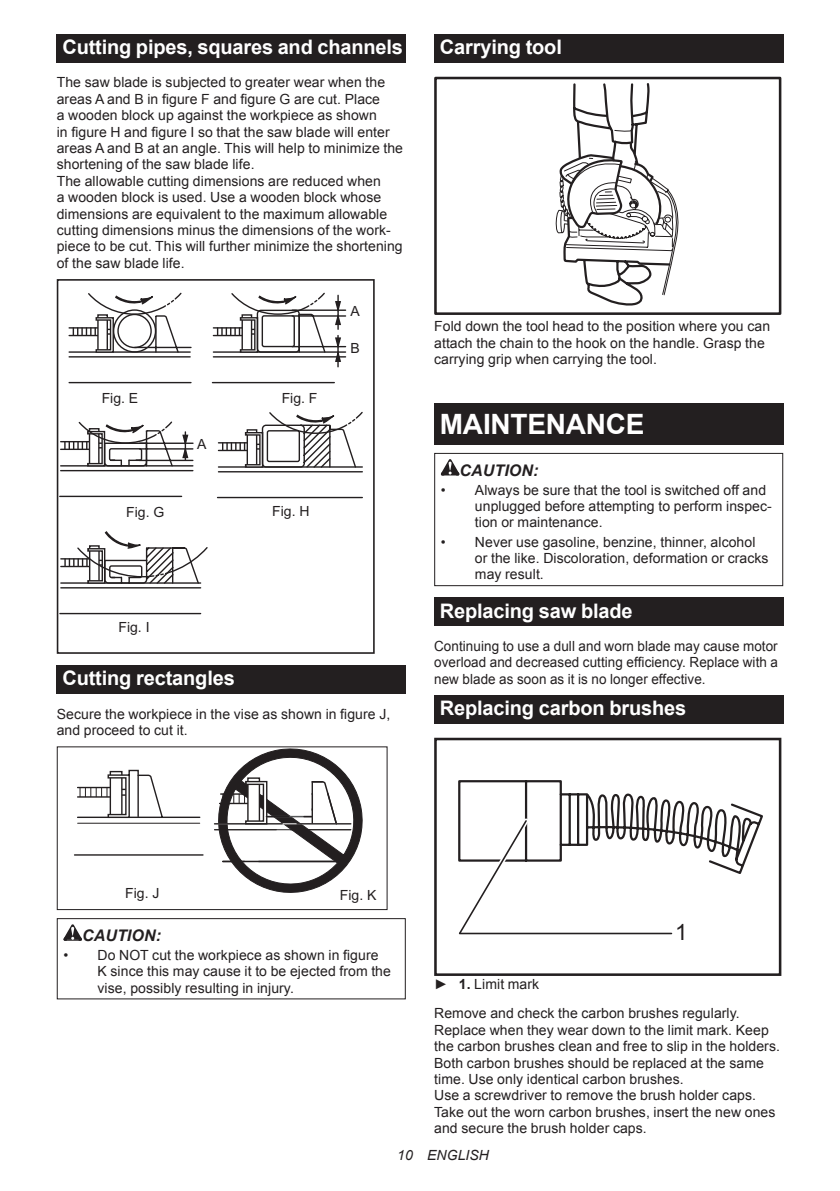
<style>
.page{position:relative;width:840px;height:1191px;background:#fff}
.page>*{position:absolute;margin:0;border:0;box-sizing:border-box;transform-origin:0 0}
.t1{font:700 28px "Arial";letter-spacing:-.01em;color:#fff}
.t2{font:22.4px "Arial";color:#231f20}
.t3{font:700 20px "Arial";letter-spacing:-.01em;color:#fff}
.t4{font:italic 700 16px "Arial";letter-spacing:.005em;color:#231f20}
.t5{font:14px/16.4px "Arial";letter-spacing:.005em;color:#231f20}
.t6{font:14px/16.4px "Arial";letter-spacing:.005em;color:#231f20;text-align:justify;scale:.96 1}
.t7{font:italic 14px "Arial";letter-spacing:.005em;color:#231f20}
.s1{font-weight:700}
</style>
<div class="page">
<div style="left:57px;top:34px;width:348px;height:29px;background:#231f20"></div>
<svg style="left:88px;top:292px;width:94px;height:22px"></svg>
<svg style="left:231px;top:292px;width:116px;height:66px"></svg>
<svg style="left:68px;top:314px;width:274px;height:70px"></svg>
<svg style="left:78px;top:411px;width:285px;height:88px"></svg>
<svg style="left:60px;top:423px;width:272px;height:76px"></svg>
<svg style="left:60px;top:531px;width:148px;height:84px"></svg>
<hr style="left:337px;top:335px;width:1px;height:32px;background:#231f20">
<div style="left:57px;top:279px;width:317px;height:375px;border:2px solid #231f20"></div>
<div style="left:57px;top:665px;width:348px;height:28px;background:#231f20"></div>
<svg style="left:74px;top:769px;width:130px;height:87px"></svg>
<svg style="left:214px;top:748px;width:149px;height:145px"></svg>
<div style="left:57px;top:746px;width:330px;height:164px;border:1px solid #231f20"></div>
<svg style="left:63px;top:924px;width:19px;height:16px"></svg>
<div style="left:57px;top:918px;width:348px;height:81px;border:1px solid #231f20"></div>
<div style="left:434px;top:34px;width:348px;height:29px;background:#231f20"></div>
<div style="left:434px;top:77px;width:347px;height:238px;border:3px solid #231f20"></div>
<svg style="left:555px;top:77px;width:126px;height:229px"></svg>
<div style="left:434px;top:404px;width:348px;height:41px;background:#231f20"></div>
<svg style="left:440px;top:459px;width:19px;height:16px"></svg>
<div style="left:434px;top:453px;width:348px;height:133px;border:1px solid #231f20"></div>
<div style="left:434px;top:597px;width:348px;height:29px;background:#231f20"></div>
<div style="left:434px;top:695px;width:348px;height:28px;background:#231f20"></div>
<div style="left:434px;top:737px;width:347px;height:239px;border:3px solid #231f20"></div>
<svg style="left:457px;top:737px;width:307px;height:239px"></svg>
<svg style="left:457px;top:814px;width:215px;height:126px"></svg>
<h3 class="t3" style="left:62px;top:34px;width:342px">Cutting pipes, squares and channels</h3>
<p class="t5" style="left:57px;top:74px;width:347px">The saw blade is subjected to greater wear when the areas A and B in figure F and figure G are cut. Place<br>a wooden block up against the workpiece as shown<br>in figure H and figure I so that the saw blade will enter areas A and B at an angle. This will help to minimize the shortening of the saw blade life.<br>The allowable cutting dimensions are reduced when<br>a wooden block is used. Use a wooden block whose dimensions are equivalent to the maximum allowable cutting dimensions minus the dimensions of the work&shy;piece to be cut. This will further minimize the shortening of the saw blade life.</p>
<p class="t5" style="left:102px;top:390px;width:38px">Fig. E</p>
<p class="t5" style="left:281px;top:390px;width:37px">Fig. F</p>
<p class="t5" style="left:197px;top:436px;width:11px">A</p>
<p class="t5" style="left:126px;top:504px;width:40px">Fig. G</p>
<p class="t5" style="left:272px;top:503px;width:39px">Fig. H</p>
<p class="t5" style="left:350px;top:303px;width:11px">A</p>
<p class="t5" style="left:350px;top:340px;width:11px">B</p>
<p class="t5" style="left:118px;top:619px;width:33px">Fig. I</p>
<h3 class="t3" style="left:62px;top:665px;width:174px">Cutting rectangles</h3>
<p class="t5" style="left:57px;top:705px;width:335px">Secure the workpiece in the vise as shown in figure J, and proceed to cut it.</p>
<h3 class="t3" style="left:439px;top:34px;width:123px">Carrying tool</h3>
<p class="t5" style="left:434px;top:318px;width:337px">Fold down the tool head to the position where you can attach the chain to the hook on the handle. Grasp the carrying grip when carrying the tool.</p>
<h1 class="t1" style="left:439px;top:405px;width:206px">MAINTENANCE</h1>
<p class="t4" style="left:459px;top:459px;width:80px">CAUTION:</p>
<p class="t5" style="left:474px;top:482px;width:298px;text-indent:-34px">• Always be sure that the tool is switched off and unplugged before attempting to perform inspec&shy;tion or maintenance.</p>
<p class="t5" style="left:474px;top:534px;width:295px;text-indent:-34px">• Never use gasoline, benzine, thinner, alcohol or the like. Discoloration, deformation or cracks may result.</p>
<h3 class="t3" style="left:439px;top:597px;width:194px">Replacing saw blade</h3>
<p class="t6" style="left:434px;top:638px;width:359px">Continuing to use a dull and worn blade may cause motor overload and decreased cutting efficiency. Replace with a new blade as soon as it is no longer effective.</p>
<h3 class="t3" style="left:439px;top:694px;width:248px">Replacing carbon brushes</h3>
<p class="t5" style="left:125px;top:885px;width:36px">Fig. J</p>
<p class="t5" style="left:340px;top:887px;width:38px">Fig. K</p>
<p class="t4" style="left:82px;top:924px;width:80px">CAUTION:</p>
<p class="t5" style="left:97px;top:947px;width:295px;text-indent:-34px">• Do NOT cut the workpiece as shown in figure<br>K since this may cause it to be ejected from the vise, possibly resulting in injury.</p>
<h2 class="t2" style="left:674px;top:917px;width:14px">1</h2>
<p class="t5" style="left:434px;top:970px;width:307px;line-height:28.8px">► <span class="s1">1.</span> Limit mark<br>Remove and check the carbon brushes regularly.</p>
<p class="t5" style="left:434px;top:1021px;width:347px">Replace when they wear down to the limit mark. Keep the carbon brushes clean and free to slip in the holders.<br>Both carbon brushes should be replaced at the same time. Use only identical carbon brushes.<br>Use a screwdriver to remove the brush holder caps.<br>Take out the worn carbon brushes, insert the new ones and secure the brush holder caps.</p>
<p class="t7" style="left:397px;top:1146px;width:93px">10 ENGLISH</p>
</div>
